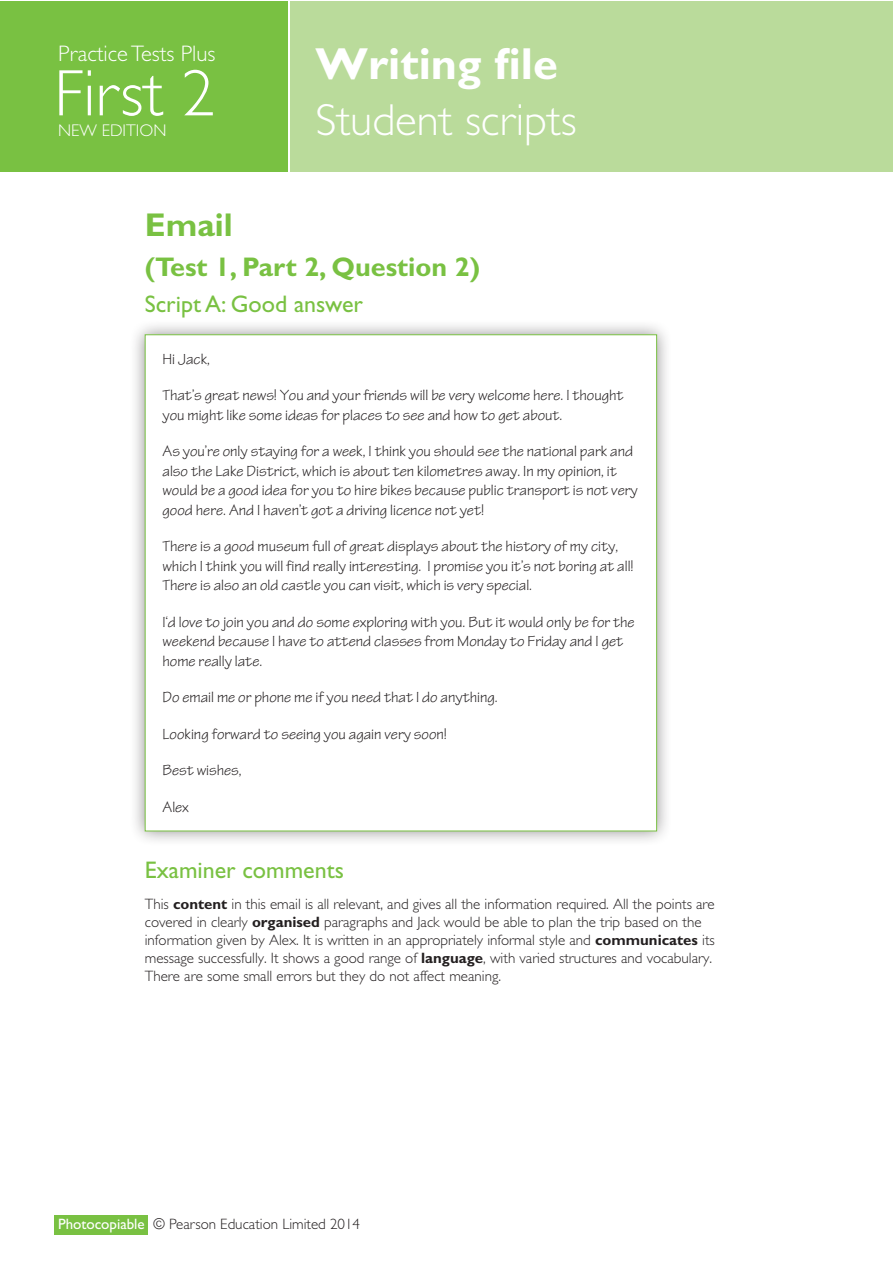
<style>
.page{position:relative;width:893px;height:1263px;background:#fff}
.page>*{position:absolute;margin:0;border:0;box-sizing:border-box;transform-origin:0 0}
.t1{font:300 66px "Gill Sans Std";color:#fff}
.t2{font:300 45px "Gill Sans Std";color:#fff}
.t3{font:700 45px "Gill Sans Std";color:#fff}
.t4{font:700 33px "Gill Sans Std";color:#79c142}
.t5{font:700 27px "Gill Sans Std";color:#79c142}
.t6{font:24px "Gill Sans Std";color:#79c142}
.t7{font:300 22.5px "Gill Sans Std";color:#fff}
.t8{font:300 16.95px "Gill Sans Std";color:#fff}
.t9{font:15.75px/19.5px "Tekton Pro";color:#231f20}
.t10{font:300 15px/18px "Gill Sans Std";color:#231f20}
.s1{font-weight:700}
.s2{font-weight:400;color:#fff}
</style>
<div class="page">
<div style="left:54px;top:1215px;width:93px;height:20px;background:#79c142"></div>
<div style="left:0;top:1px;width:288px;height:170px;background:#79c142"></div>
<div style="left:290px;top:1px;width:603px;height:170px;background:#badb9b"></div>
<div style="left:129px;top:319px;width:544px;height:528px;background:#231f20;opacity:.5"></div>
<div style="left:145px;top:334px;width:512px;height:497px;background:#fff;border:1px solid #79c142"></div>
<h3 class="t7" style="left:58px;top:41px;width:159px">Practice Tests Plus</h3>
<h1 class="t1" style="left:54px;top:56px;width:162px">First 2</h1>
<p class="t8" style="left:58px;top:121px;width:105px">New Edition</p>
<h2 class="t3" style="left:316px;top:38px;width:244px">Writing file</h2>
<h2 class="t2" style="left:316px;top:95px;width:263px">Student scripts</h2>
<h3 class="t4" style="left:145px;top:205px;width:89px">Email</h3>
<h3 class="t5" style="left:145px;top:250px;width:337px">(Test 1, Part 2, Question 2)</h3>
<h3 class="t6" style="left:145px;top:290px;width:220px">Script A: Good answer</h3>
<p class="t9" style="left:163px;top:349px;width:49px">Hi Jack,</p>
<p class="t9" style="left:163px;top:386px;width:463px">That’s great news! You and your friends will be very welcome here. I thought you might like some ideas for places to see and how to get about.</p>
<p class="t9" style="left:163px;top:442px;width:477px">As you’re only staying for a week, I think you should see the national park and also the Lake District, which is about ten kilometres away. In my opinion, it would be a good idea for you to hire bikes because public transport is not very good here. And I haven’t got a driving licence not yet!</p>
<p class="t9" style="left:163px;top:537px;width:473px">There is a good museum full of great displays about the history of my city, which I think you will find really interesting. I promise you it’s not boring at all!<br>There is also an old castle you can visit, which is very special.</p>
<p class="t9" style="left:163px;top:612px;width:474px">I‘d love to join you and do some exploring with you. But it would only be for the weekend because I have to attend classes from Monday to Friday and I get home really late.</p>
<p class="t9" style="left:163px;top:688px;width:337px">Do email me or phone me if you need that I do anything.</p>
<p class="t9" style="left:163px;top:724px;width:286px">Looking forward to seeing you again very soon!</p>
<p class="t9" style="left:163px;top:761px;width:81px">Best wishes,</p>
<p class="t9" style="left:163px;top:797px;width:28px">Alex</p>
<h3 class="t6" style="left:145px;top:856px;width:201px">Examiner comments</h3>
<p class="t10" style="left:145px;top:895px;width:571px">This <span class="s1">content</span> in this email is all relevant, and gives all the information required. All the points are covered in clearly <span class="s1">organised</span> paragraphs and Jack would be able to plan the trip based on the information given by Alex. It is written in an appropriately informal style and <span class="s1">communicates</span> its message successfully. It shows a good range of <span class="s1">language</span>, with varied structures and vocabulary.<br>There are some small errors but they do not affect meaning.</p>
<p class="t10" style="left:58px;top:1215px;width:304px"><span class="s2">Photocopiable</span> © Pearson Education Limited 2014</p>
</div>
